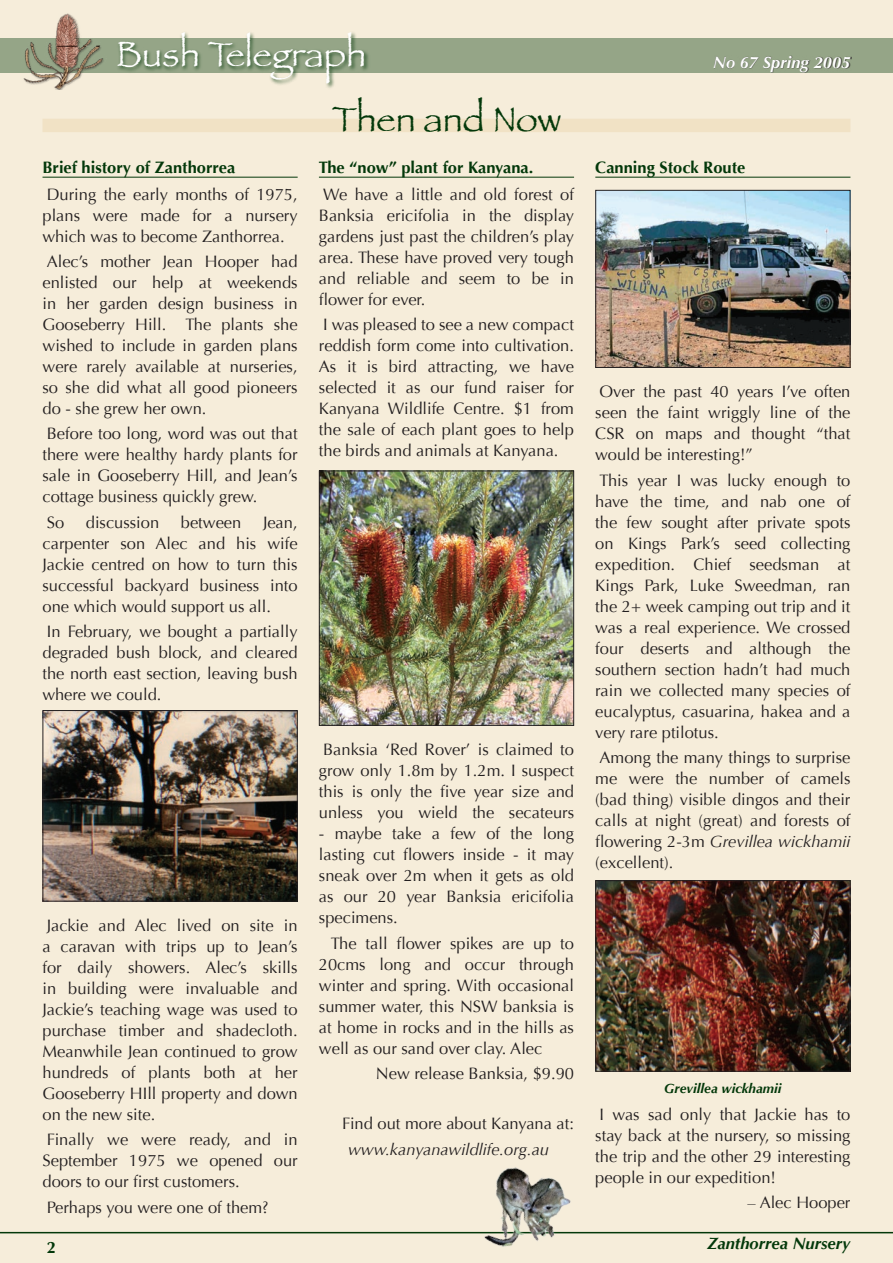
<style>
.page{position:relative;width:893px;height:1263px;background:#f6edda}
.page>*{position:absolute;margin:0;border:0;box-sizing:border-box;transform-origin:0 0}
.t1{font:36px "Papyrus";color:#fff}
.t2{font:36px "Papyrus";color:#03380a}
.t3{font:16.5px/21px "Optima";color:#231f20;text-align:justify}
.t4{font:700 16.5px "Optima";color:#03380a}
.t5{font:italic 16.5px "Optima";color:#231f20}
.t6{font:italic 700 16.5px "Optima";color:#03380a}
.t7{font:italic 700 16.5px "Optima";color:#fff}
.t8{font:italic 700 13.5px "Optima";color:#03380a}
.s1{font-style:italic}
</style>
<div class="page">
<hr style="left:43px;top:177px;width:255px;height:1px;background:#03380a">
<hr style="left:319px;top:177px;width:255px;height:1px;background:#03380a">
<hr style="left:595px;top:177px;width:255px;height:1px;background:#03380a">
<img style="left:597px;top:192px;width:251px;height:174px">
<div style="left:595px;top:190px;width:255px;height:178px;border:1px solid #231f20"></div>
<img style="left:321px;top:473px;width:251px;height:251px">
<div style="left:319px;top:471px;width:255px;height:255px;border:1px solid #231f20"></div>
<img style="left:45px;top:712px;width:251px;height:187px">
<div style="left:43px;top:710px;width:255px;height:191px;border:1px solid #231f20"></div>
<img style="left:597px;top:882px;width:251px;height:187px">
<div style="left:595px;top:880px;width:255px;height:191px;border:1px solid #231f20"></div>
<div style="left:43px;top:119px;width:807px;height:13px;background:#f1e2c5"></div>
<div style="left:0;top:38px;width:893px;height:34px;background:#95a587"></div>
<hr style="left:0;top:1232px;width:893px;height:1px;background:#03380a">
<div style="left:116px;top:30px;width:254px;height:60px;background:#03380a;opacity:.75"></div>
<div style="left:714px;top:55px;width:137px;height:18px;background:#231f20;opacity:.75"></div>
<img style="left:21px;top:13px;width:85px;height:76px">
<img style="left:469px;top:1167px;width:111px;height:80px">
<h1 class="t1" style="left:116px;top:32px;width:252px">Bush Telegraph</h1>
<p class="t4" style="left:43px;top:157px;width:194px">Brief history of Zanthorrea</p>
<p class="t3" style="left:43px;top:184px;width:257px">During the early months of 1975, plans were made for a nursery which was to become Zanthorrea.</p>
<p class="t3" style="left:43px;top:251px;width:257px">Alec’s mother Jean Hooper had enlisted our help at weekends in her garden design business in Gooseberry Hill. The plants she wished to include in garden plans were rarely available at nurseries, so she did what all good pioneers do - she grew her own.</p>
<p class="t3" style="left:43px;top:424px;width:257px">Before too long, word was out that there were healthy hardy plants for sale in Gooseberry Hill, and Jean’s cottage business quickly grew.</p>
<p class="t3" style="left:47px;top:512px;width:19px">So</p>
<p class="t3" style="left:86px;top:512px;width:75px">discussion</p>
<p class="t3" style="left:181px;top:512px;width:62px">between</p>
<p class="t3" style="left:43px;top:512px;width:257px;text-indent:220px">Jean, carpenter son Alec and his wife Jackie centred on how to turn this successful backyard business into one which would support us all.</p>
<p class="t3" style="left:43px;top:621px;width:257px">In February, we bought a partially degraded bush block, and cleared the north east section, leaving bush where we could.</p>
<p class="t3" style="left:43px;top:915px;width:257px">Jackie and Alec lived on site in a caravan with trips up to Jean’s for daily showers. Alec’s skills in building were invaluable and Jackie’s teaching wage was used to purchase timber and shadecloth.<br>Meanwhile Jean continued to grow hundreds of plants both at her Gooseberry HIll property and down on the new site.</p>
<p class="t3" style="left:43px;top:1129px;width:257px">Finally we were ready, and in September 1975 we opened our doors to our first customers.</p>
<p class="t3" style="left:47px;top:1197px;width:223px">Perhaps you were one of them?</p>
<h1 class="t2" style="left:332px;top:98px;width:230px">Then and Now</h1>
<p class="t4" style="left:319px;top:157px;width:216px">The “now” plant for Kanyana.</p>
<p class="t3" style="left:319px;top:184px;width:257px">We have a little and old forest of Banksia ericifolia in the display gardens just past the children’s play area. These have proved very tough and reliable and seem to be in flower for ever.</p>
<p class="t3" style="left:319px;top:314px;width:257px">I was pleased to see a new compact reddish form come into cultivation.<br>As it is bird attracting, we have selected it as our fund raiser for Kanyana Wildlife Centre. $1 from the sale of each plant goes to help the birds and animals at Kanyana.</p>
<p class="t3" style="left:319px;top:739px;width:257px">Banksia ‘Red Rover’ is claimed to grow only 1.8m by 1.2m. I suspect this is only the five year size and unless you wield the secateurs</p>
<p class="t3" style="left:319px;top:823px;width:257px">- maybe take a few of the long lasting cut flowers inside - it may sneak over 2m when it gets as old as our 20 year Banksia ericifolia specimens.</p>
<p class="t3" style="left:319px;top:933px;width:257px;text-indent:12px">The tall flower spikes are up to 20cms long and occur through winter and spring. With occasional summer water, this NSW banksia is at home in rocks and in the hills as well as our sand over clay. Alec</p>
<p class="t3" style="left:376px;top:1063px;width:200px">New release Banksia, $9.90</p>
<p class="t3" style="left:342px;top:1113px;width:233px">Find out more about Kanyana at:</p>
<p class="t5" style="left:348px;top:1139px;width:203px">www.kanyanawildlife.org.au</p>
<p class="t7" style="left:713px;top:52px;width:139px">No 67 Spring 2005</p>
<p class="t4" style="left:595px;top:157px;width:152px">Canning Stock Route</p>
<p class="t3" style="left:595px;top:381px;width:257px">Over the past 40 years I’ve often seen the faint wriggly line of the CSR on maps and thought “that would be interesting!”</p>
<p class="t3" style="left:595px;top:470px;width:257px">This year I was lucky enough to have the time, and nab one of the few sought after private spots on Kings Park’s seed collecting expedition. Chief seedsman at Kings Park, Luke Sweedman, ran the 2+ week camping out trip and it was a real experience. We crossed four deserts and although the southern section hadn’t had much rain we collected many species of eucalyptus, casuarina, hakea and a very rare ptilotus.</p>
<p class="t3" style="left:595px;top:747px;width:257px">Among the many things to surprise me were the number of camels (bad thing) visible dingos and their calls at night (great) and forests of flowering 2-3m <span class="s1">Grevillea wickhamii </span>(excellent).</p>
<p class="t8" style="left:664px;top:1080px;width:119px">Grevillea wickhamii</p>
<p class="t3" style="left:595px;top:1104px;width:257px">I was sad only that Jackie has to stay back at the nursery, so missing the trip and the other 29 interesting people in our expedition!</p>
<p class="t3" style="left:747px;top:1192px;width:105px">– Alec Hooper</p>
<p class="t4" style="left:47px;top:1237px;width:11px">2</p>
<p class="t6" style="left:707px;top:1234px;width:145px">Zanthorrea Nursery</p>
</div>
